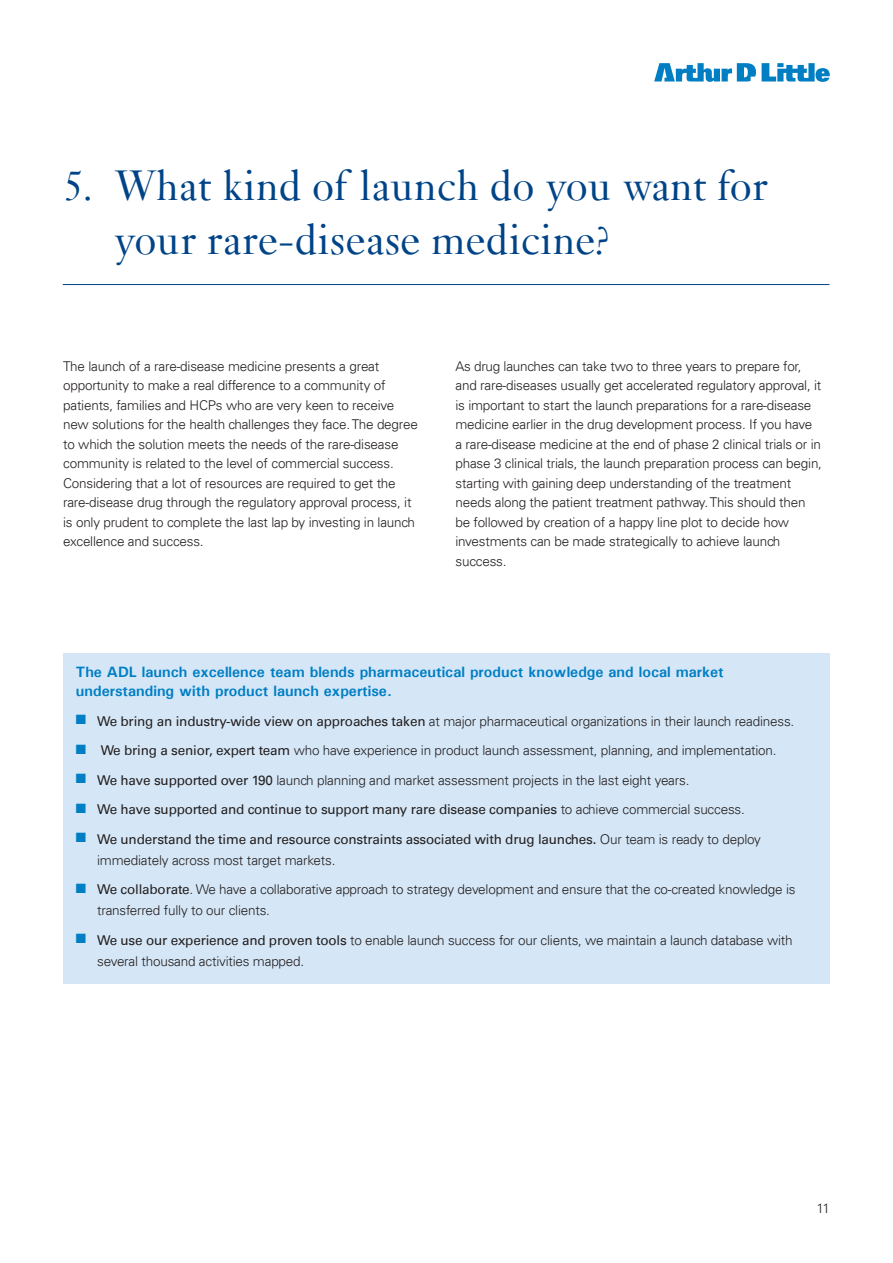
<style>
.page{position:relative;width:893px;height:1263px;background:#fff}
.page>*{position:absolute;margin:0;border:0;box-sizing:border-box;transform-origin:0 0}
.t1{font:45px/54px "Janson";color:#004487}
.t2{font:700 15px/19.5px "Univers";color:#007ec4}
.t3{font:300 13.5px/19.5px "Univers LT";letter-spacing:-.015em;color:#241f1f}
.t4{font:13.5px/21px "Univers LT";letter-spacing:-.015em;color:#241f1f}
.s1{color:#007ec4}
.s2{font-weight:400}
.s3{font-weight:300}
</style>
<div class="page">
<svg style="left:654px;top:63px;width:176px;height:19px"></svg>
<hr style="left:63px;top:284px;width:766px;height:1px;background:#004487">
<div style="left:63px;top:653px;width:767px;height:331px;background:#d5e7f7"></div>
<h1 class="t1" style="left:114px;top:159px;width:655px;text-indent:-51px">5. What kind of launch do you want for your rare-disease medicine?</h1>
<p class="t3" style="left:63px;top:356px;width:356px">The launch of a rare-disease medicine presents a great opportunity to make a real difference to a community of patients, families and HCPs who are very keen to receive new solutions for the health challenges they face. The degree to which the solution meets the needs of the rare-disease community is related to the level of commercial success.<br>Considering that a lot of resources are required to get the rare-disease drug through the regulatory approval process, it is only prudent to complete the last lap by investing in launch excellence and success.</p>
<p class="t3" style="left:455px;top:356px;width:368px">As drug launches can take two to three years to prepare for, and rare-diseases usually get accelerated regulatory approval, it is important to start the launch preparations for a rare-disease medicine earlier in the drug development process. If you have a rare-disease medicine at the end of phase 2 clinical trials or in phase 3 clinical trials, the launch preparation process can begin, starting with gaining deep understanding of the treatment needs along the patient treatment pathway. This should then be followed by creation of a happy line plot to decide how investments can be made strategically to achieve launch success.</p>
<p class="t2" style="left:76px;top:661px;width:649px">The ADL launch excellence team blends pharmaceutical product knowledge and local market understanding with product launch expertise.</p>
<p class="t3" style="left:76px;top:711px;width:720px"><span class="s1">■</span> <span class="s2">We bring an industry-wide view on approaches taken</span> at major pharmaceutical organizations in their launch readiness.</p>
<p class="t3" style="left:76px;top:740px;width:702px"><span class="s1">■</span> <span class="s2">We bring a senior, expert team</span> who have experience in product launch assessment, planning, and implementation.</p>
<p class="t3" style="left:76px;top:770px;width:615px"><span class="s1">■</span> <span class="s2">We have supported over 190</span> launch planning and market assessment projects in the last eight years.</p>
<p class="t4" style="left:76px;top:799px;width:670px"><span class="s1">■</span> We have supported and continue to support many rare disease companies <span class="s3">to achieve commercial success.</span></p>
<p class="t4" style="left:97px;top:828px;width:665px;text-indent:-21px"><span class="s1">■</span> We understand the time and resource constraints associated with drug launches. <span class="s3">Our team is ready to deploy immediately across most target markets.</span></p>
<p class="t3" style="left:97px;top:879px;width:700px;line-height:21px;text-indent:-21px"><span class="s1">■</span> <span class="s2">We collaborate</span>. We have a collaborative approach to strategy development and ensure that the co-created knowledge is transferred fully to our clients.</p>
<p class="t3" style="left:97px;top:929px;width:697px;line-height:21px;text-indent:-21px"><span class="s1">■</span> <span class="s2">We use our experience and proven tools</span> to enable launch success for our clients, we maintain a launch database with several thousand activities mapped.</p>
<p class="t3" style="left:817px;top:1198px;width:15px">11</p>
</div>
